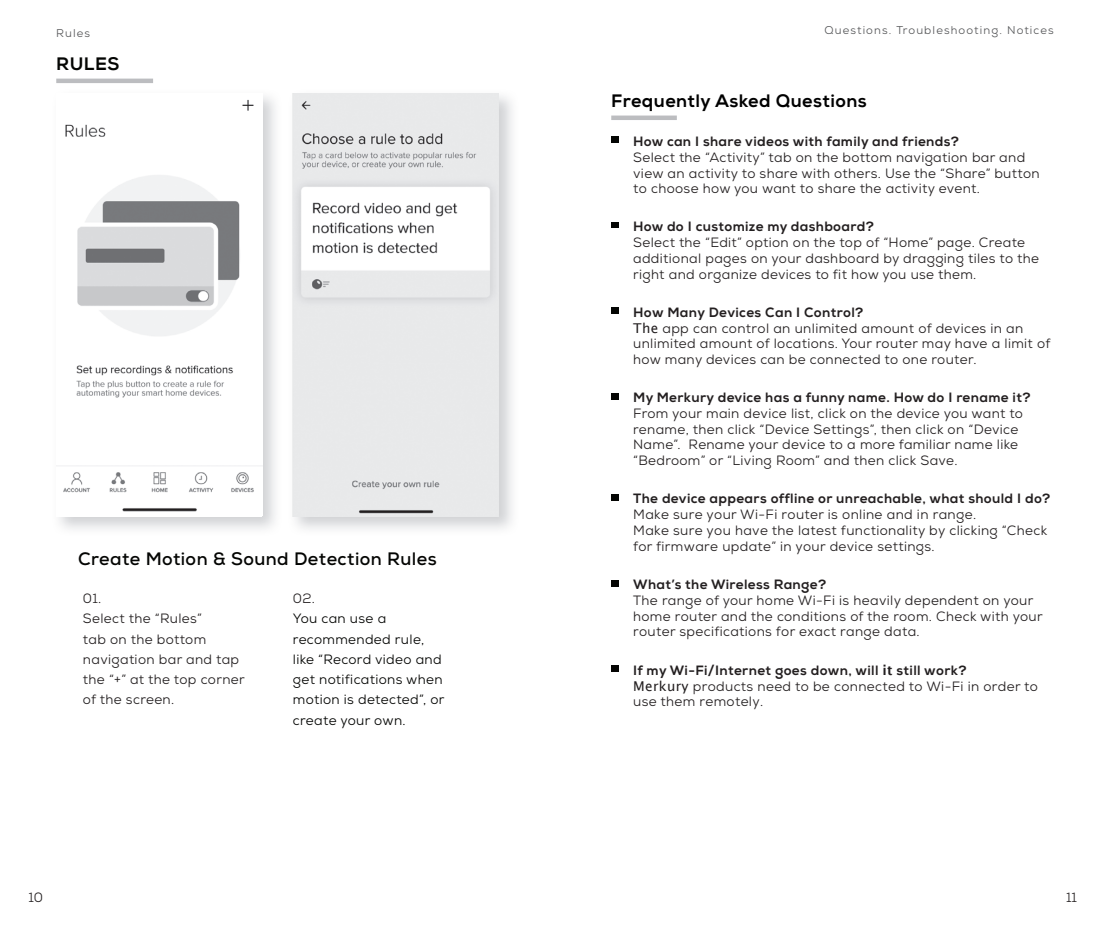
<style>
.page{position:relative;width:1110px;height:932px;background:#fff}
.page>*{position:absolute;margin:0;border:0;box-sizing:border-box;transform-origin:0 0}
.t1{font:700 18px "Nexa";letter-spacing:.025em;color:#040503}
.t2{font:800 18px "Nexa";letter-spacing:.025em;color:#000}
.t3{font:800 18px "Nexa";letter-spacing:.025em;color:#040503}
.t4{font:13.5px/15.8px "Nexa";letter-spacing:.025em;color:#231f20}
.t5{font:800 13.5px "Nexa";letter-spacing:.025em;color:#231f20}
.t6{font:13.5px/20.2px "Nexa";letter-spacing:.025em;color:#040503}
.t7{font:11.25px "Nexa";letter-spacing:.1em;color:#57585a}
.s1{font-weight:800}
.s2{font-family:"Lucida Sans"}
.s3{font-family:"Lucida Sans";font-weight:600}
</style>
<div class="page">
<div style="left:611px;top:115px;width:66px;height:5px;background:#bcbdc0"></div>
<div style="left:611px;top:222px;width:7px;height:6px;background:#040503"></div>
<div style="left:611px;top:307px;width:7px;height:6px;background:#040503"></div>
<div style="left:611px;top:393px;width:7px;height:6px;background:#040503"></div>
<div style="left:611px;top:494px;width:7px;height:6px;background:#040503"></div>
<div style="left:611px;top:137px;width:7px;height:6px;background:#040503"></div>
<hr style="left:56px;top:79px;width:97px;height:4px;background:#bcbdc0">
<img style="left:56px;top:99px;width:206px;height:413px">
<img style="left:293px;top:93px;width:206px;height:423px">
<div style="left:611px;top:580px;width:7px;height:6px;background:#040503"></div>
<div style="left:611px;top:665px;width:7px;height:6px;background:#040503"></div>
<p class="t7" style="left:56px;top:25px;width:36px">Rules</p>
<p class="t7" style="left:824px;top:23px;width:231px">Questions. Troubleshooting. Notices</p>
<h1 class="t3" style="left:56px;top:53px;width:65px">RULES</h1>
<h1 class="t1" style="left:78px;top:547px;width:360px">Create Motion &amp; Sound Detection Rules</h1>
<p class="t4" style="left:83px;top:588px;width:163px;line-height:20.2px">01.<br>Select the “Rules”<br>tab on the bottom navigation bar and tap the “+” at the top corner of the screen.</p>
<p class="t4" style="left:293px;top:590px;width:24px">02.</p>
<p class="t6" style="left:293px;top:608px;width:153px">You can use a recommended rule, like “Record video and get notifications when motion is detected”, or create your own.</p>
<h1 class="t2" style="left:611px;top:89px;width:257px">Frequently Asked Questions</h1>
<p class="t5" style="left:633px;top:133px;width:327px">How can I share videos with family and friends?</p>
<p class="t4" style="left:633px;top:149px;width:408px">Select the “Activity” tab on the bottom navigation bar and view an activity to share with others. Use the “Share” button to choose how you want to share the activity event.</p>
<p class="t5" style="left:633px;top:218px;width:242px">How do I customize my dashboard?</p>
<p class="t4" style="left:633px;top:234px;width:407px">Select the “Edit” option on the top of “Home” page. Create additional pages on your dashboard by dragging tiles to the right and organize devices to fit how you use them.</p>
<p class="t4" style="left:633px;top:304px;width:419px"><span class="s1">How Many Devices Can I Control?<br></span><span class="s2">The</span> app can control an unlimited amount of devices in an unlimited amount of locations. Your router may have a limit of how many devices can be connected to one router.</p>
<p class="t5" style="left:633px;top:389px;width:399px">My Merkury device has a funny name. How do I rename it?</p>
<p class="t4" style="left:633px;top:405px;width:391px">From your main device list, click on the device you want to rename, then click “Device Settings”, then click on “Device Name”. Rename your device to a more familiar name like “Bedroom” or “Living Room” and then click Save.</p>
<p class="t5" style="left:633px;top:490px;width:419px">The device appears offline or unreachable, what should I do?</p>
<p class="t4" style="left:633px;top:506px;width:416px">Make sure your Wi-Fi router is online and in range.<br>Make sure you have the latest functionality by clicking “Check for firmware update” in your device settings.</p>
<p class="t5" style="left:633px;top:576px;width:195px">What’s the Wireless Range?</p>
<p class="t4" style="left:633px;top:592px;width:411px">The range of your home Wi-Fi is heavily dependent on your home router and the conditions of the room. Check with your router specifications for exact range data.</p>
<p class="t4" style="left:633px;top:662px;width:406px"><span class="s1">If my Wi-Fi/Internet goes down, will</span> <span class="s3">it</span> <span class="s1">still work?<br></span><span class="s2">Merkury</span> products need to be connected to Wi-Fi in order to use them remotely.</p>
<p class="t4" style="left:28px;top:888px;width:16px">10</p>
<p class="t4" style="left:1066px;top:888px;width:12px">11</p>
</div>
